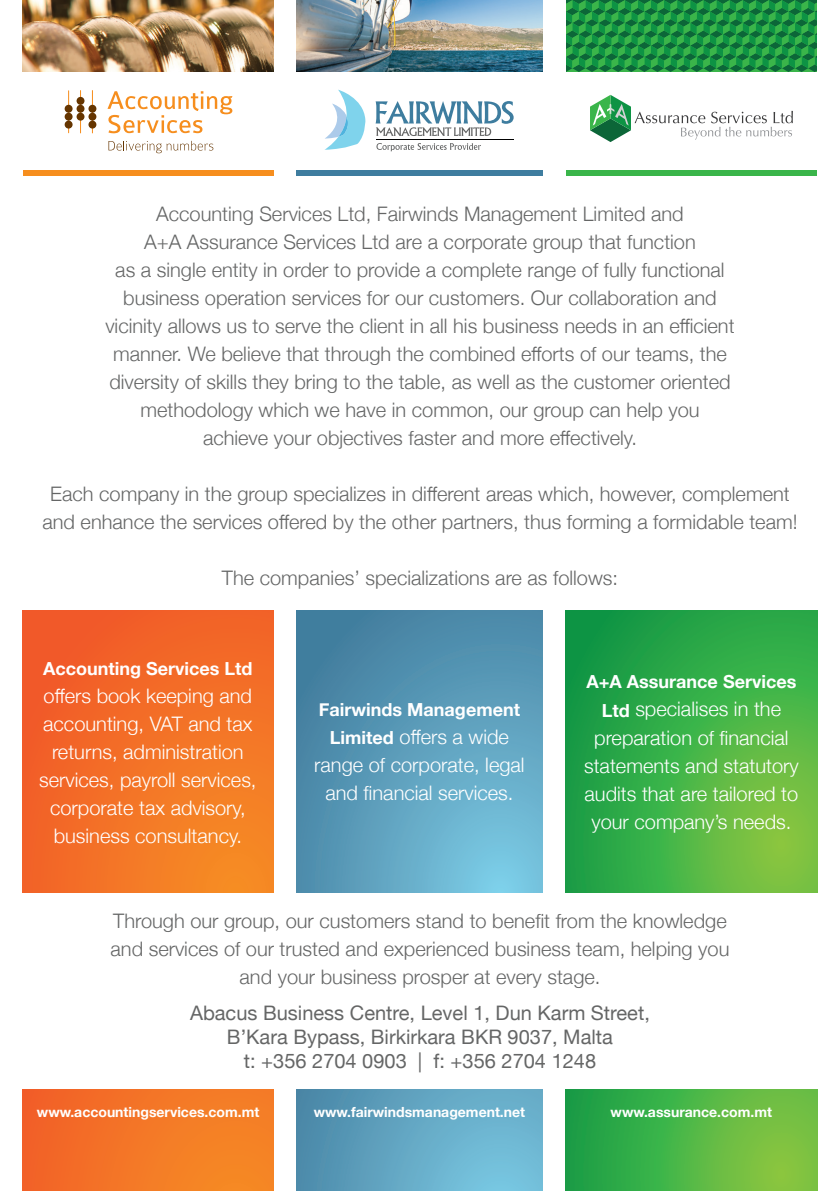
<style>
.page{position:relative;width:840px;height:1191px;background:#fff}
.page>*{position:absolute;margin:0;border:0;box-sizing:border-box;transform-origin:0 0}
.t1{font:300 20px/28px "Helvetica Neue";color:#656666;text-align:center}
.t2{font:300 20px/28px "Helvetica Neue";color:#fff;text-align:center}
.t3{font:20px/24px "Helvetica Neue";color:#656666;text-align:center}
.t4{font:700 18px "Helvetica Neue";color:#fff}
.t5{font:700 14px "Helvetica Neue";color:#fff}
.s1{font-weight:700;font-size:18px}
</style>
<div class="page">
<div style="left:23px;top:1089px;width:250px;height:102px;background:linear-gradient(to right,#f26328,#f58925)"></div>
<svg style="left:565px;top:1089px;width:251px;height:102px;background:#50b445"></svg>
<svg style="left:296px;top:1089px;width:246px;height:102px;background:#62a6c3"></svg>
<div style="left:296px;top:0;width:246px;height:175px;background:#3e7d9f"></div>
<div style="left:564px;top:0;width:253px;height:175px;background:#3ab54a"></div>
<div style="left:23px;top:0;width:250px;height:175px;background:#f68e1e"></div>
<img style="left:296px;top:0;width:246px;height:72px">
<svg style="left:565px;top:0;width:251px;height:72px"></svg>
<img style="left:23px;top:0;width:250px;height:72px">
<div style="left:554px;top:0;width:11px;height:189px;background:#fff"></div>
<div style="left:816px;top:0;width:11px;height:189px;background:#fff"></div>
<svg style="left:23px;top:611px;width:250px;height:281px;background:#f36e26"></svg>
<svg style="left:565px;top:611px;width:251px;height:281px;background:#3eae46"></svg>
<svg style="left:296px;top:611px;width:246px;height:281px;background:#5a9cb9"></svg>
<div style="left:0;top:72px;width:839px;height:98px;background:#fff"></div>
<svg style="left:375px;top:101px;width:138px;height:35px"></svg>
<svg style="left:376px;top:143px;width:104px;height:8px"></svg>
<hr style="left:376px;top:140px;width:137px;height:1px;background:#000">
<svg style="left:325px;top:90px;width:40px;height:60px"></svg>
<svg style="left:590px;top:95px;width:202px;height:47px"></svg>
<svg style="left:107px;top:91px;width:125px;height:42px"></svg>
<svg style="left:68px;top:90px;width:1px;height:43px"></svg>
<hr style="left:92px;top:90px;width:1px;height:43px;background:#f68e1e">
<hr style="left:80px;top:90px;width:1px;height:43px;background:#f68e1e">
<div style="left:65px;top:113px;width:8px;height:8px;background:#653500;border-radius:50%"></div>
<div style="left:65px;top:121px;width:8px;height:8px;background:#653500;border-radius:50%"></div>
<div style="left:65px;top:105px;width:8px;height:8px;background:#653500;border-radius:50%"></div>
<div style="left:88px;top:113px;width:8px;height:8px;background:#653500;border-radius:50%"></div>
<div style="left:88px;top:121px;width:8px;height:8px;background:#653500;border-radius:50%"></div>
<div style="left:88px;top:105px;width:8px;height:8px;background:#653500;border-radius:50%"></div>
<div style="left:76px;top:105px;width:8px;height:8px;background:#653500;border-radius:50%"></div>
<div style="left:76px;top:113px;width:8px;height:8px;background:#653500;border-radius:50%"></div>
<div style="left:76px;top:97px;width:8px;height:8px;background:#653500;border-radius:50%"></div>
<svg style="left:108px;top:141px;width:105px;height:12px"></svg>
<p class="t1" style="left:105px;top:198px;width:630px">Accounting Services Ltd, Fairwinds Management Limited and<br>A+A Assurance Services Ltd are a corporate group that function<br>as a single entity in order to provide a complete range of fully functional business operation services for our customers. Our collaboration and vicinity allows us to serve the client in all his business needs in an efficient manner. We believe that through the combined efforts of our teams, the diversity of skills they bring to the table, as well as the customer oriented methodology which we have in common, our group can help you achieve your objectives faster and more effectively.</p>
<p class="t1" style="left:42px;top:478px;width:756px">Each company in the group specializes in different areas which, however, complement and enhance the services offered by the other partners, thus forming a formidable team!</p>
<p class="t1" style="left:222px;top:562px;width:397px">The companies’ specializations are as follows:</p>
<p class="t4" style="left:43px;top:654px;width:211px">Accounting Services Ltd</p>
<p class="t2" style="left:39px;top:680px;width:219px">offers book keeping and accounting, VAT and tax returns, administration services, payroll services, corporate tax advisory, business consultancy.</p>
<p class="t4" style="left:319px;top:695px;width:202px">Fairwinds Management</p>
<p class="t2" style="left:314px;top:721px;width:212px"><span class="s1">Limited</span> offers a wide range of corporate, legal and financial services.</p>
<p class="t4" style="left:586px;top:668px;width:211px">A+A Assurance Services</p>
<p class="t2" style="left:583px;top:694px;width:216px"><span class="s1">Ltd</span> specialises in the preparation of financial statements and statutory audits that are tailored to your company’s needs.</p>
<p class="t1" style="left:110px;top:905px;width:620px">Through our group, our customers stand to benefit from the knowledge and services of our trusted and experienced business team, helping you and your business prosper at every stage.</p>
<p class="t3" style="left:190px;top:1002px;width:461px">Abacus Business Centre, Level 1, Dun Karm Street,<br>B’Kara Bypass, Birkirkara BKR 9037, Malta<br>t: +356 2704 0903 | f: +356 2704 1248</p>
<p class="t5" style="left:37px;top:1101px;width:224px">www.accountingservices.com.mt</p>
<p class="t5" style="left:313px;top:1101px;width:213px">www.fairwindsmanagement.net</p>
<p class="t5" style="left:610px;top:1101px;width:163px">www.assurance.com.mt</p>
</div>
